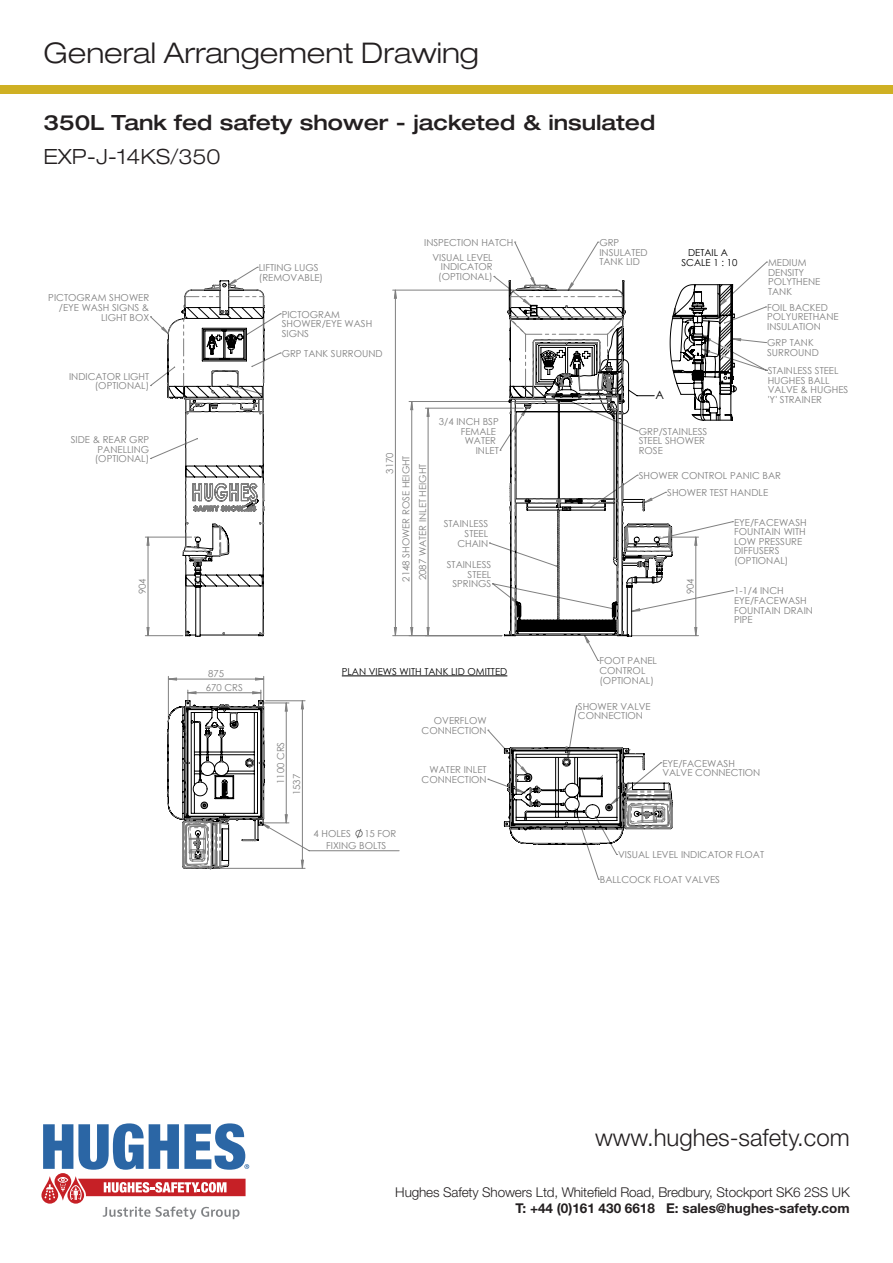
<style>
.page{position:relative;width:893px;height:1263px;background:#fff}
.page>*{position:absolute;margin:0;border:0;box-sizing:border-box;transform-origin:0 0}
.t1{font:300 expanded 28.5px "Helvetica Neue LT Std";color:#231f20}
.t2{font:300 24px "Helvetica Neue LT Std";color:#231f20}
.t3{font:500 expanded 21px "Helvetica Neue LT Std";color:#231f20}
.t4{font:300 expanded 21px "Helvetica Neue LT Std";color:#231f20}
.t5{font:300 13.5px "Helvetica Neue LT Std";letter-spacing:-.01em;color:#231f20}
.t6{font:700 13.5px "Helvetica Neue LT Std";color:#231f20}
.t7{font:11.55px "Century Gothic";color:#000}
.t8{font:9.6px/9.6px "Century Gothic";color:#808080}
.t9{font:9.6px/9.6px "Century Gothic";color:#000;text-align:center}
</style>
<div class="page">
<svg style="left:41px;top:1123px;width:208px;height:96px"></svg>
<div style="left:0;top:85px;width:893px;height:9px;background:#cfb023"></div>
<hr style="left:145px;top:537px;width:47px;height:1px;background:#808080">
<hr style="left:145px;top:635px;width:38px;height:1px;background:#808080">
<svg style="left:147px;top:537px;width:550px;height:99px"></svg>
<svg style="left:394px;top:290px;width:36px;height:346px"></svg>
<svg style="left:504px;top:280px;width:169px;height:357px"></svg>
<svg style="left:167px;top:280px;width:98px;height:357px"></svg>
<svg style="left:167px;top:676px;width:233px;height:193px"></svg>
<svg style="left:508px;top:281px;width:229px;height:354px"></svg>
<div style="left:264px;top:384px;width:114px;height:37px;background:#fff"></div>
<svg style="left:504px;top:720px;width:169px;height:137px"></svg>
<h1 class="t1" style="left:44px;top:36px;width:437px">General Arrangement Drawing</h1>
<p class="t3" style="left:44px;top:110px;width:613px">350L Tank fed safety shower - jacketed &amp; insulated</p>
<p class="t4" style="left:44px;top:144px;width:179px">EXP-J-14KS/350</p>
<p class="t8" style="left:48px;top:293px;width:102px;text-align:right">PICTOGRAM SHOWER /EYE WASH SIGNS &amp;<br>LIGHT BOX</p>
<p class="t8" style="left:69px;top:371px;width:82px;text-align:right">INDICATOR LIGHT (OPTIONAL)</p>
<p class="t8" style="left:259px;top:263px;width:66px">LIFTING LUGS (REMOVABLE)</p>
<p class="t8" style="left:282px;top:309px;width:92px">PICTOGRAM<br>SHOWER/EYE WASH<br>SIGNS</p>
<p class="t8" style="left:282px;top:348px;width:102px">GRP TANK SURROUND</p>
<p class="t8" style="left:424px;top:237px;width:91px">INSPECTION HATCH</p>
<p class="t8" style="left:438px;top:252px;width:56px;text-align:justify;text-indent:-6px">VISUAL LEVEL INDICATOR (OPTIONAL)</p>
<p class="t8" style="left:599px;top:238px;width:50px">GRP<br>INSULATED<br>TANK LID</p>
<p class="t9" style="left:681px;top:248px;width:57px">DETAIL A<br>SCALE 1 : 10</p>
<p class="t7" style="left:656px;top:387px;width:10px">A</p>
<p class="t8" style="left:768px;top:257px;width:54px">MEDIUM<br>DENSITY<br>POLYTHENE<br>TANK</p>
<p class="t8" style="left:767px;top:302px;width:73px">FOIL BACKED<br>POLYURETHANE<br>INSULATION</p>
<p class="t8" style="left:767px;top:338px;width:53px">GRP TANK<br>SURROUND</p>
<p class="t8" style="left:768px;top:366px;width:82px">STAINLESS STEEL<br>HUGHES BALL<br>VALVE &amp; HUGHES 'Y' STRAINER</p>
<p class="t8" style="left:95px;top:434px;width:56px;text-align:justify;text-indent:-24px">SIDE &amp; REAR GRP PANELLING (OPTIONAL)</p>
<p class="t8" style="left:138px;top:594px;width:17px;rotate:-90deg">904</p>
<p class="t8" style="left:208px;top:668px;width:17px">875</p>
<p class="t8" style="left:206px;top:682px;width:39px">670 CRS</p>
<p class="t8" style="left:272px;top:795px;width:55px;line-height:16.2px;text-indent:11px;rotate:-90deg">1100 CRS<br>1537</p>
<p class="t8" style="left:381px;top:582px;width:131px;line-height:16.4px;text-indent:108px;rotate:-90deg">3170<br>2148 SHOWER ROSE HEIGHT</p>
<p class="t8" style="left:418px;top:580px;width:118px;rotate:-90deg">2087 WATER INLET HEIGHT</p>
<p class="t8" style="left:439px;top:416px;width:61px;text-align:right">3/4 INCH BSP<br>FEMALE<br>WATER<br>INLET</p>
<p class="t8" style="left:639px;top:426px;width:70px">GRP/STAINLESS<br>STEEL SHOWER<br>ROSE</p>
<p class="t8" style="left:444px;top:519px;width:46px;text-align:right">STAINLESS<br>STEEL<br>CHAIN</p>
<p class="t8" style="left:447px;top:560px;width:46px;text-align:right">STAINLESS<br>STEEL<br>SPRINGS</p>
<p class="t8" style="left:639px;top:470px;width:144px">SHOWER CONTROL PANIC BAR</p>
<p class="t8" style="left:734px;top:517px;width:74px">EYE/FACEWASH<br>FOUNTAIN WITH<br>LOW PRESSURE<br>DIFFUSERS (OPTIONAL)</p>
<p class="t8" style="left:734px;top:586px;width:80px">1-1/4 INCH<br>EYE/FACEWASH<br>FOUNTAIN DRAIN<br>PIPE</p>
<p class="t8" style="left:667px;top:488px;width:102px">SHOWER TEST HANDLE</p>
<p class="t8" style="left:685px;top:594px;width:17px;rotate:-90deg">904</p>
<p class="t9" style="left:342px;top:666px;width:167px">PLAN VIEWS WITH TANK LID OMITTED</p>
<p class="t8" style="left:599px;top:656px;width:59px">FOOT PANEL<br>CONTROL (OPTIONAL)</p>
<p class="t8" style="left:578px;top:701px;width:74px">SHOWER VALVE<br>CONNECTION</p>
<p class="t8" style="left:422px;top:716px;width:67px;text-align:right">OVERFLOW<br>CONNECTION</p>
<p class="t8" style="left:422px;top:765px;width:67px;text-align:right">WATER INLET<br>CONNECTION</p>
<p class="t8" style="left:662px;top:758px;width:100px">EYE/FACEWASH<br>VALVE CONNECTION</p>
<p class="t8" style="left:313px;top:829px;width:39px">4 HOLES</p>
<p class="t8" style="left:326px;top:828px;width:72px;line-height:11.4px;text-indent:38px">15 FOR<br>FIXING BOLTS</p>
<p class="t8" style="left:618px;top:850px;width:148px">VISUAL LEVEL INDICATOR FLOAT</p>
<p class="t8" style="left:600px;top:875px;width:122px">BALLCOCK FLOAT VALVES</p>
<h2 class="t2" style="left:595px;top:1122px;width:256px">www.hughes-safety.com</h2>
<h3 class="t5" style="left:395px;top:1183px;width:456px">Hughes Safety Showers Ltd, Whitefield Road, Bredbury, Stockport SK6 2SS UK</h3>
<h3 class="t6" style="left:515px;top:1200px;width:336px">T: +44 (0)161 430 6618 E: sales@hughes-safety.com</h3>
</div>
